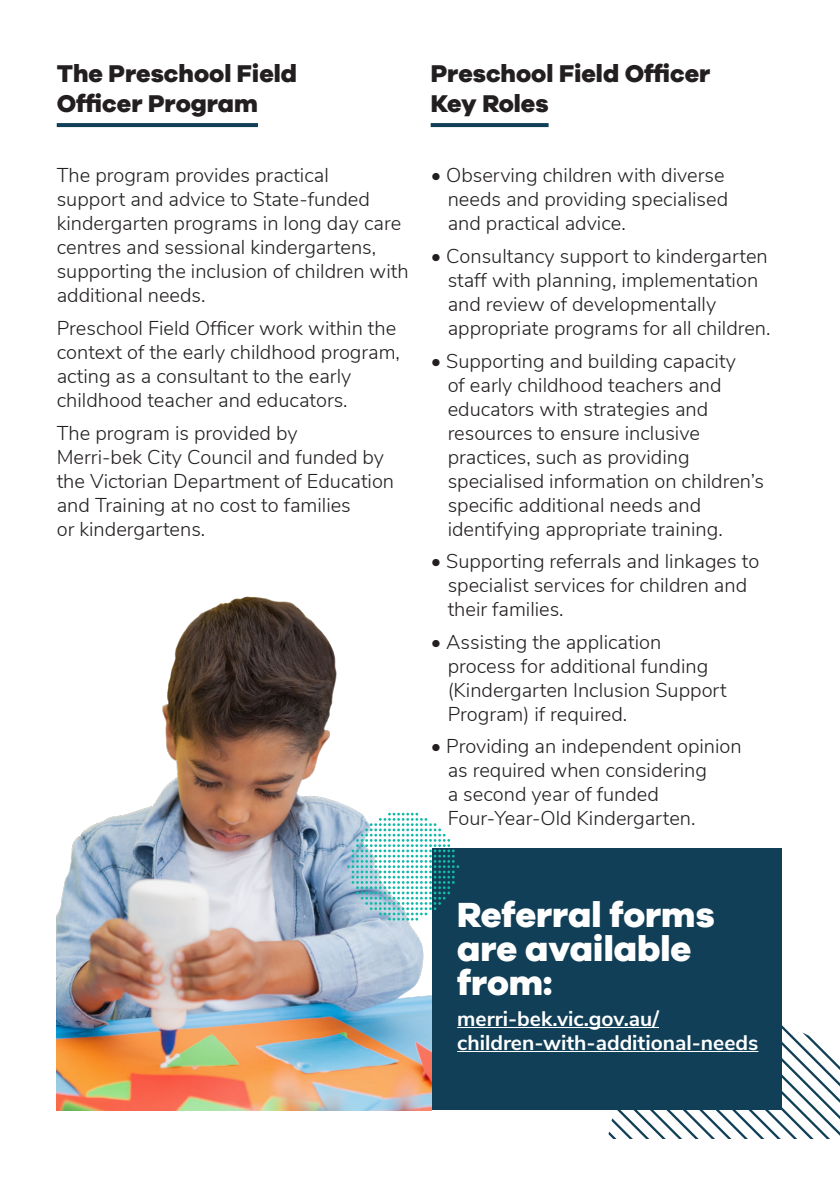
<style>
.page{position:relative;width:840px;height:1191px;background:#fff}
.page>*{position:absolute;margin:0;border:0;box-sizing:border-box;transform-origin:0 0}
.Small_Heading{font:800 36px/34px "Galano Grotesque";color:#fff}
.Teal_Heading{font:800 25px/30px "Galano Grotesque";color:#231f20}
.Body_text_Paragraph{font:700 21px/24px "Nunito Sans";color:#fff}
.Body_text_Paragraph-2{font:300 20px/24px "Nunito Sans";color:#231f20}
</style>
<div class="page">
<svg style="left:608px;top:1019px;width:231px;height:120px"></svg>
<svg style="left:57px;top:123px;width:201px;height:4px"></svg>
<svg style="left:430px;top:123px;width:118px;height:4px"></svg>
<img style="left:57px;top:597px;width:374px;height:513px">
<div style="left:431px;top:848px;width:350px;height:262px;background:#103f57"></div>
<hr style="left:457px;top:1027px;width:201px;height:1px;background:#fff">
<hr style="left:457px;top:1051px;width:301px;height:1px;background:#fff">
<svg style="left:347px;top:812px;width:112px;height:108px"></svg>
<p class="Teal_Heading" style="left:57px;top:57px;width:242px">The Preschool Field<br>Officer Program</p>
<p class="Body_text_Paragraph-2" style="left:57px;top:162px;width:353px">The program provides practical<br>support and advice to State-funded kindergarten programs in long day care centres and sessional kindergartens, supporting the inclusion of children with additional needs.</p>
<p class="Body_text_Paragraph-2" style="left:57px;top:315px;width:344px">Preschool Field Officer work within the context of the early childhood program, acting as a consultant to the early childhood teacher and educators.</p>
<p class="Body_text_Paragraph-2" style="left:57px;top:419px;width:339px">The program is provided by<br>Merri-bek City Council and funded by the Victorian Department of Education and Training at no cost to families<br>or kindergartens.</p>
<p class="Teal_Heading" style="left:430px;top:57px;width:281px">Preschool Field Officer<br>Key Roles</p>
<p class="Body_text_Paragraph-2" style="left:447px;top:162px;width:282px;text-indent:-17px">• Observing children with diverse needs and providing specialised and practical advice.</p>
<p class="Body_text_Paragraph-2" style="left:447px;top:243px;width:324px;text-indent:-17px">• Consultancy support to kindergarten staff with planning, implementation and review of developmentally appropriate programs for all children.</p>
<p class="Body_text_Paragraph-2" style="left:447px;top:347px;width:318px;text-indent:-17px">• Supporting and building capacity<br>of early childhood teachers and educators with strategies and resources to ensure inclusive practices, such as providing specialised information on children’s specific additional needs and identifying appropriate training.</p>
<p class="Body_text_Paragraph-2" style="left:447px;top:548px;width:313px;text-indent:-17px">• Supporting referrals and linkages to specialist services for children and their families.</p>
<p class="Body_text_Paragraph-2" style="left:447px;top:628px;width:280px;text-indent:-17px">• Assisting the application process for additional funding (Kindergarten Inclusion Support<br>Program) if required.</p>
<p class="Body_text_Paragraph-2" style="left:447px;top:733px;width:295px;text-indent:-17px">• Providing an independent opinion as required when considering<br>a second year of funded<br>Four-Year-Old Kindergarten.</p>
<p class="Small_Heading" style="left:457px;top:896px;width:259px">Referral forms are available from:</p>
<p class="Body_text_Paragraph" style="left:457px;top:1005px;width:302px">merri-bek.vic.gov.au/ children-with-additional-needs</p>
</div>
